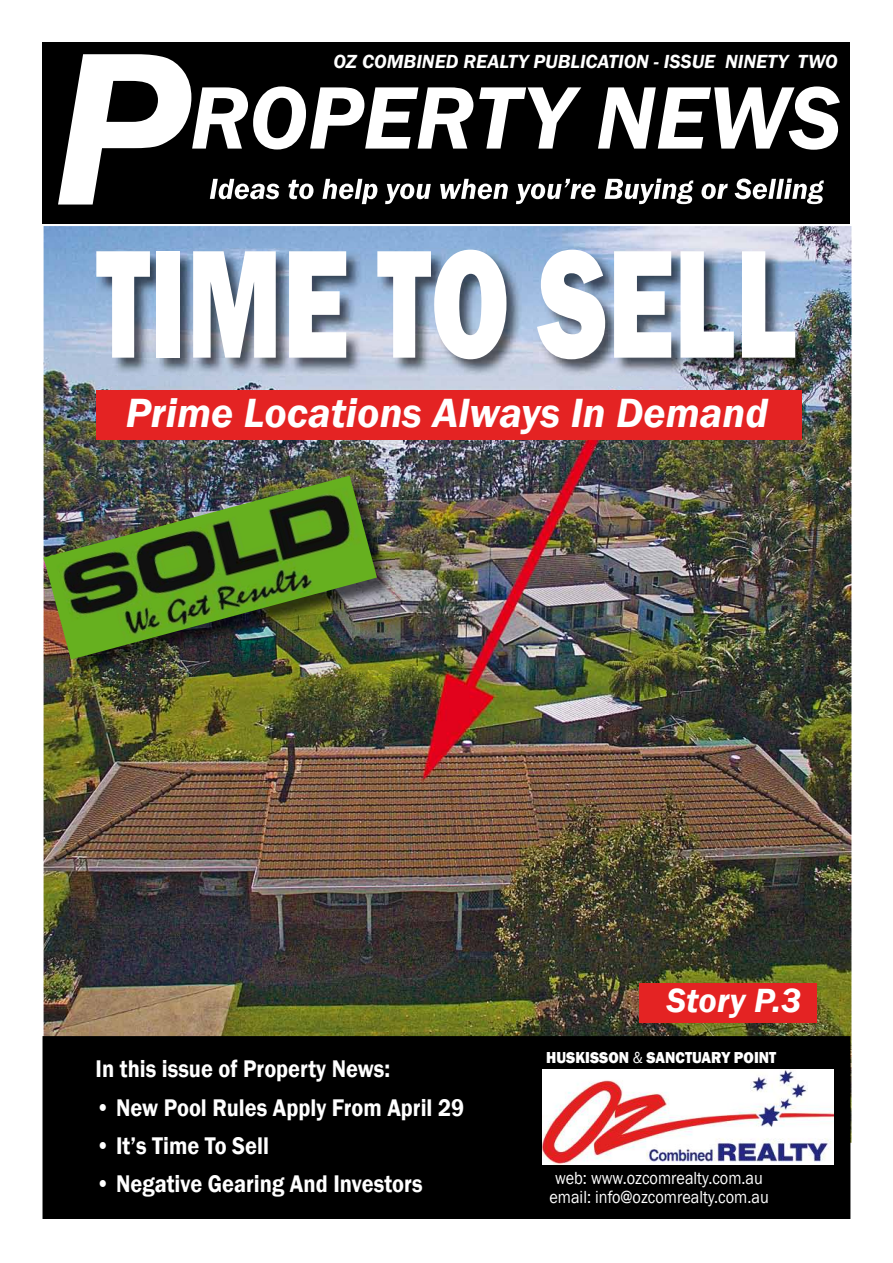
<style>
.page{position:relative;width:893px;height:1263px;background:#fff}
.page>*{position:absolute;margin:0;border:0;box-sizing:border-box;transform-origin:0 0}
.t1{font:800 159.6px "Franklin Gothic";color:#fff;scale:.71 1}
.t2{font:italic 600 42px "Franklin Gothic";color:#fff}
.t3{font:italic 600 34.5px "Franklin Gothic";color:#fff}
.t4{font:600 24.75px "Franklin Gothic";color:#fff;scale:.9 1}
.t5{font:italic 600 19.5px "Franklin Gothic";color:#fff}
.t6{font:18px/19.5px "Franklin Gothic";color:#fff;text-align:center;scale:.9 1}
.t7{font:800 16.35px "Franklin Gothic";color:#fff;scale:.92 1}
.s1{font-weight:400}
</style>
<div class="page">
<img style="left:44px;top:226px;width:807px;height:917px">
<div style="left:42px;top:43px;width:808px;height:181px;background:#000"></div>
<svg style="left:58px;top:54px;width:782px;height:151px"></svg>
<div style="left:43px;top:1037px;width:807px;height:181px;background:#000"></div>
<div style="left:43px;top:1036px;width:807px;height:183px;border:2px solid #000"></div>
<img style="left:542px;top:1069px;width:291px;height:96px">
<img style="left:96px;top:249px;width:716px;height:126px">
<div style="left:639px;top:983px;width:178px;height:40px;background:#e42323"></div>
<img style="left:45px;top:477px;width:349px;height:199px">
<img style="left:44px;top:475px;width:333px;height:184px">
<div style="left:96px;top:390px;width:705px;height:50px;background:#e42323"></div>
<p class="t5" style="left:333px;top:49px;width:506px">OZ COMBINED REALTY PUBLICATION - ISSUE NINETY TWO</p>
<h1 class="t1" style="left:96px;top:201px;width:988px">TIME TO SELL</h1>
<h2 class="t2" style="left:126px;top:386px;width:644px">Prime Locations Always In Demand</h2>
<p class="t4" style="left:96px;top:1054px;width:329px">In this issue of Property News:</p>
<p class="t4" style="left:96px;top:1092px;width:411px">• New Pool Rules Apply From April 29</p>
<p class="t4" style="left:96px;top:1130px;width:194px">• It’s Time To Sell</p>
<p class="t4" style="left:96px;top:1168px;width:365px">• Negative Gearing And Investors</p>
<h3 class="t3" style="left:666px;top:978px;width:136px">Story P.3</h3>
<p class="t7" style="left:546px;top:1047px;width:252px">HUSKISSON <span class="s1">&amp;</span> SANCTUARY POINT</p>
<p class="t6" style="left:549px;top:1168px;width:245px">web: www.ozcomrealty.com.au email: info@ozcomrealty.com.au</p>
</div>
